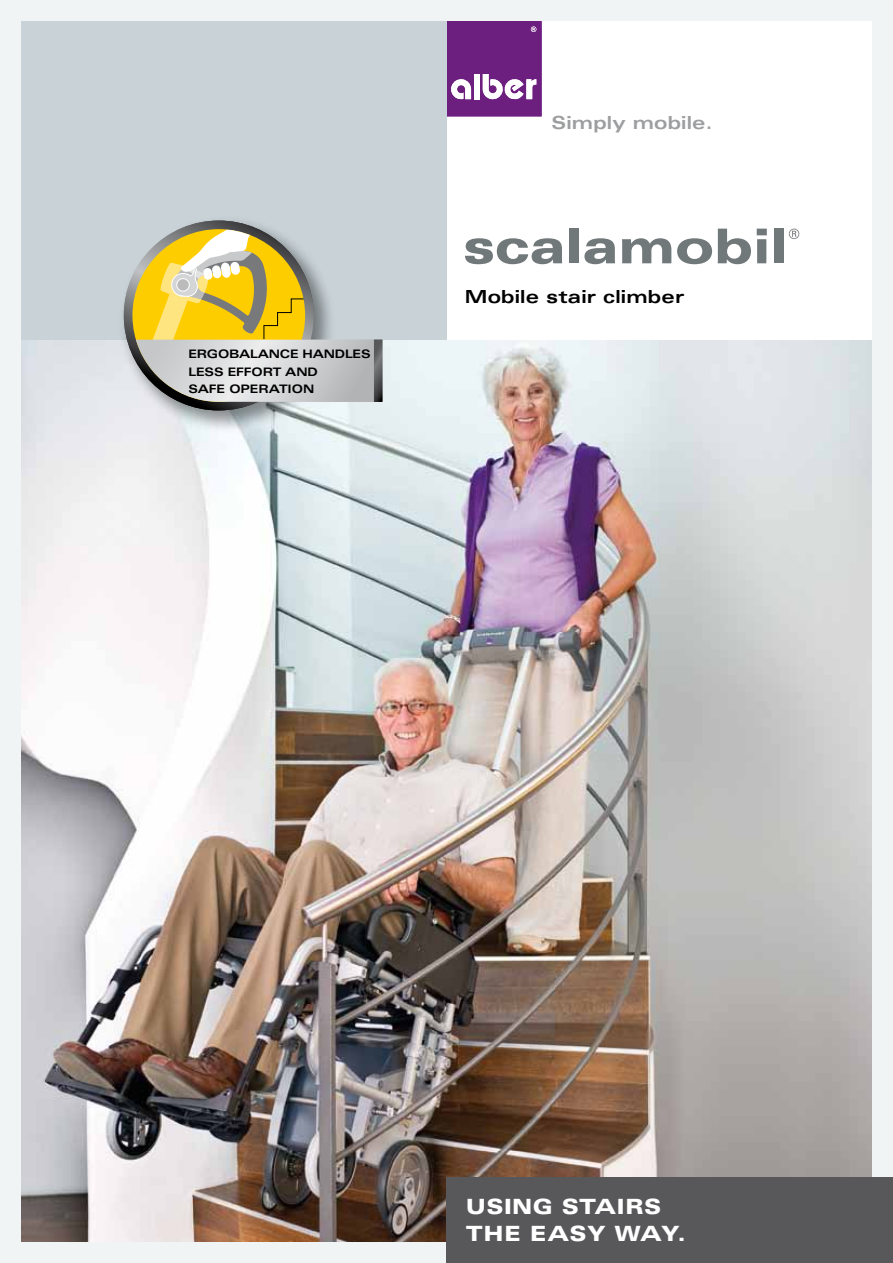
<style>
.page{position:relative;width:893px;height:1263px;background:#f1f4f5}
.page>*{position:absolute;margin:0;border:0;box-sizing:border-box;transform-origin:0 0}
.t1{font:900 expanded 21px/27px "Univers";letter-spacing:.02em;color:#fff}
.t2{font:700 expanded 18px "Univers";letter-spacing:.01em;color:#000}
.t3{font:700 expanded 18px "Univers";letter-spacing:.01em;color:#9c9e9f}
.t4{font:700 expanded 11.7px/17.2px "Univers";letter-spacing:-.01em;color:#000}
</style>
<div class="page">
<div style="left:446px;top:21px;width:426px;height:319px;background:#fff"></div>
<div style="left:447px;top:22px;width:94px;height:94px;background:#6d1f80"></div>
<div style="left:446px;top:21px;width:95px;height:95px;border:1px solid #6d1f80"></div>
<svg style="left:451px;top:79px;width:20px;height:20px"></svg>
<div style="left:474px;top:74px;width:6px;height:25px;background:#fff"></div>
<svg style="left:483px;top:74px;width:53px;height:25px"></svg>
<svg style="left:531px;top:27px;width:5px;height:5px"></svg>
<svg style="left:789px;top:229px;width:10px;height:10px"></svg>
<svg style="left:465px;top:238px;width:97px;height:26px"></svg>
<div style="left:570px;top:229px;width:9px;height:34px;background:#717879"></div>
<svg style="left:584px;top:238px;width:31px;height:26px"></svg>
<svg style="left:622px;top:238px;width:49px;height:25px"></svg>
<svg style="left:677px;top:238px;width:35px;height:26px"></svg>
<svg style="left:718px;top:229px;width:33px;height:35px"></svg>
<svg style="left:757px;top:229px;width:10px;height:34px"></svg>
<div style="left:775px;top:229px;width:9px;height:34px;background:#717879"></div>
<div style="left:21px;top:21px;width:425px;height:319px;background:#c8d2d7"></div>
<img style="left:21px;top:340px;width:851px;height:902px">
<img style="left:113px;top:220px;width:228px;height:218px">
<svg style="left:124px;top:221px;width:190px;height:189px;background:#595548"></svg>
<svg style="left:136px;top:229px;width:246px;height:173px"></svg>
<div style="left:446px;top:1178px;width:447px;height:85px;background:#58585a"></div>
<p class="t4" style="left:188px;top:345px;width:184px">ERGOBALANCE HANDLES<br>LESS EFFORT AND<br>SAFE OPERATION</p>
<h2 class="t3" style="left:551px;top:112px;width:162px">Simply mobile.</h2>
<h2 class="t2" style="left:465px;top:286px;width:221px">Mobile stair climber</h2>
<h1 class="t1" style="left:466px;top:1193px;width:221px">USING STAIRS<br>THE EASY WAY.</h1>
</div>
